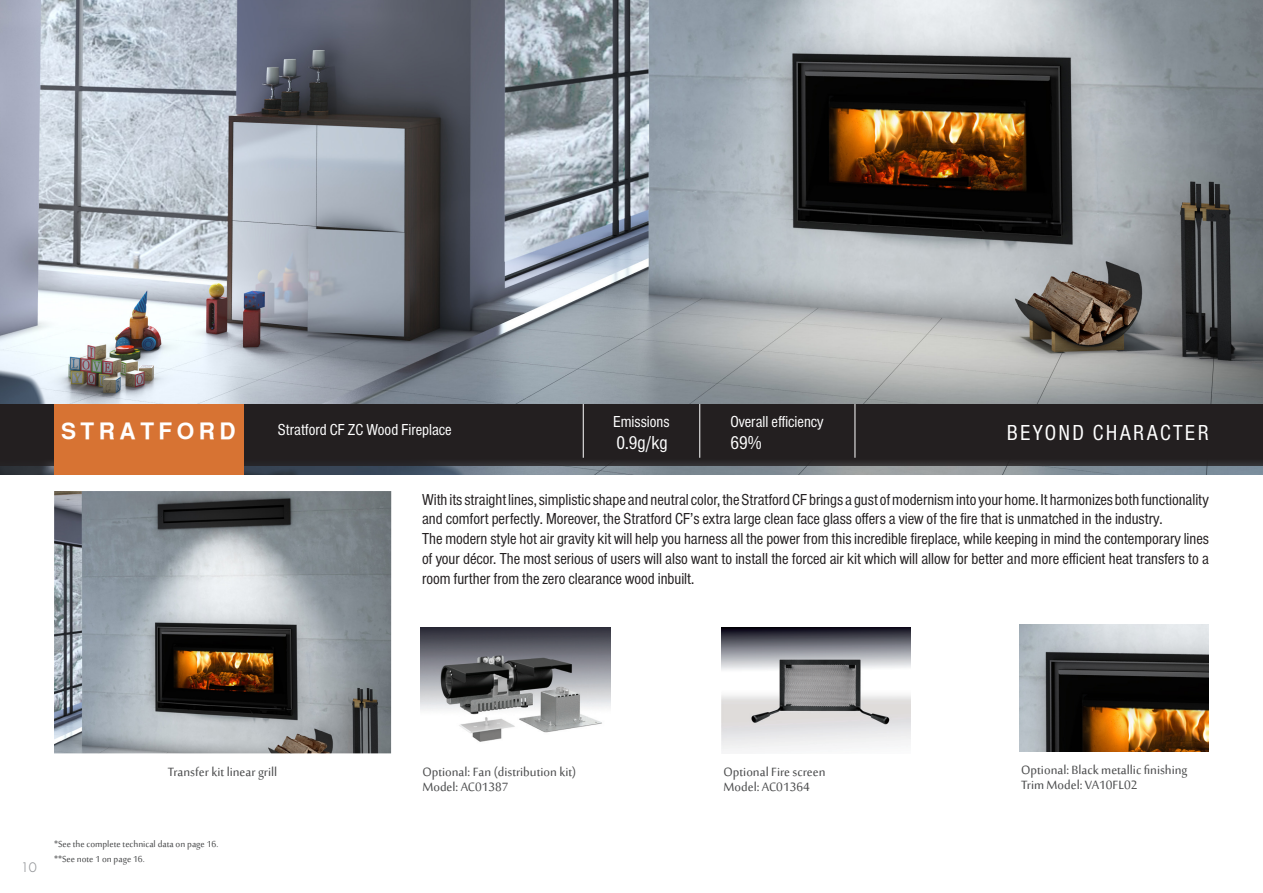
<style>
.page{position:relative;width:1263px;height:893px;background:#fff}
.page>*{position:absolute;margin:0;border:0;box-sizing:border-box;transform-origin:0 0}
.t1{font:condensed 22.5px "Font Site Sans";letter-spacing:.1em;color:#fff}
.t2{font:700 22.5px "Sans Serif";letter-spacing:.2em;color:#fff}
.t3{font:condensed 19.5px "Font Site Sans";color:#fff}
.t4{font:condensed 16.5px/19.8px "Font Site Sans";color:#231f20}
.t5{font:16.5px/15px "Sakkal Majalla";color:#4b4c4d}
.t6{font:condensed 16.5px "Font Site Sans";color:#fff}
.t7{font:13.5px "Sans Serif Book FLF";color:#97999c}
.t8{font:12px "Sakkal Majalla";color:#4b4c4d}
</style>
<div class="page">
<img style="left:0;top:0;width:1263px;height:474px">
<img style="left:54px;top:491px;width:337px;height:262px">
<div style="left:0;top:404px;width:1263px;height:62px;background:#231f20"></div>
<img style="left:721px;top:627px;width:189px;height:126px">
<img style="left:421px;top:627px;width:190px;height:115px">
<img style="left:1019px;top:625px;width:190px;height:126px">
<hr style="left:583px;top:404px;width:1px;height:54px;background:#fff">
<hr style="left:699px;top:404px;width:1px;height:54px;background:#fff">
<hr style="left:855px;top:404px;width:1px;height:54px;background:#fff">
<div style="left:54px;top:404px;width:189px;height:70px;background:#d77333"></div>
<p class="t2" style="left:61px;top:418px;width:176px">STRATFORD</p>
<p class="t6" style="left:613px;top:412px;width:58px">Emissions</p>
<p class="t6" style="left:730px;top:412px;width:95px">Overall efficiency</p>
<p class="t6" style="left:278px;top:421px;width:175px">Stratford CF ZC Wood Fireplace</p>
<p class="t1" style="left:1007px;top:420px;width:204px">BEYOND CHARACTER</p>
<p class="t3" style="left:616px;top:432px;width:53px">0.9g/kg</p>
<p class="t3" style="left:730px;top:432px;width:33px">69%</p>
<p class="t4" style="left:422px;top:490px;width:788px">With its straight lines, simplistic shape and neutral color, the Stratford CF brings a gust of modernism into your home. It harmonizes both functionality and comfort perfectly. Moreover, the Stratford CF’s extra large clean face glass offers a view of the fire that is unmatched in the industry.</p>
<p class="t4" style="left:422px;top:529px;width:788px;text-align:justify">The modern style hot air gravity kit will help you harness all the power from this incredible fireplace, while keeping in mind the contemporary lines of your décor. The most serious of users will also want to install the forced air kit which will allow for better and more efficient heat transfers to a room further from the zero clearance wood inbuilt.</p>
<p class="t5" style="left:168px;top:766px;width:111px">Transfer kit linear grill</p>
<p class="t5" style="left:1021px;top:763px;width:168px">Optional: Black metallic finishing<br>Trim Model: VA10FL02</p>
<p class="t5" style="left:422px;top:766px;width:155px">Optional: Fan (distribution kit)</p>
<p class="t5" style="left:422px;top:781px;width:88px">Model: AC01387</p>
<p class="t5" style="left:723px;top:766px;width:103px">Optional Fire screen</p>
<p class="t5" style="left:723px;top:781px;width:88px">Model: AC01364</p>
<p class="t7" style="left:21px;top:859px;width:17px">10</p>
<p class="t8" style="left:54px;top:838px;width:166px">*See the complete technical data on page 16.</p>
<p class="t8" style="left:54px;top:852px;width:92px">**See note 1 on page 16.</p>
</div>
